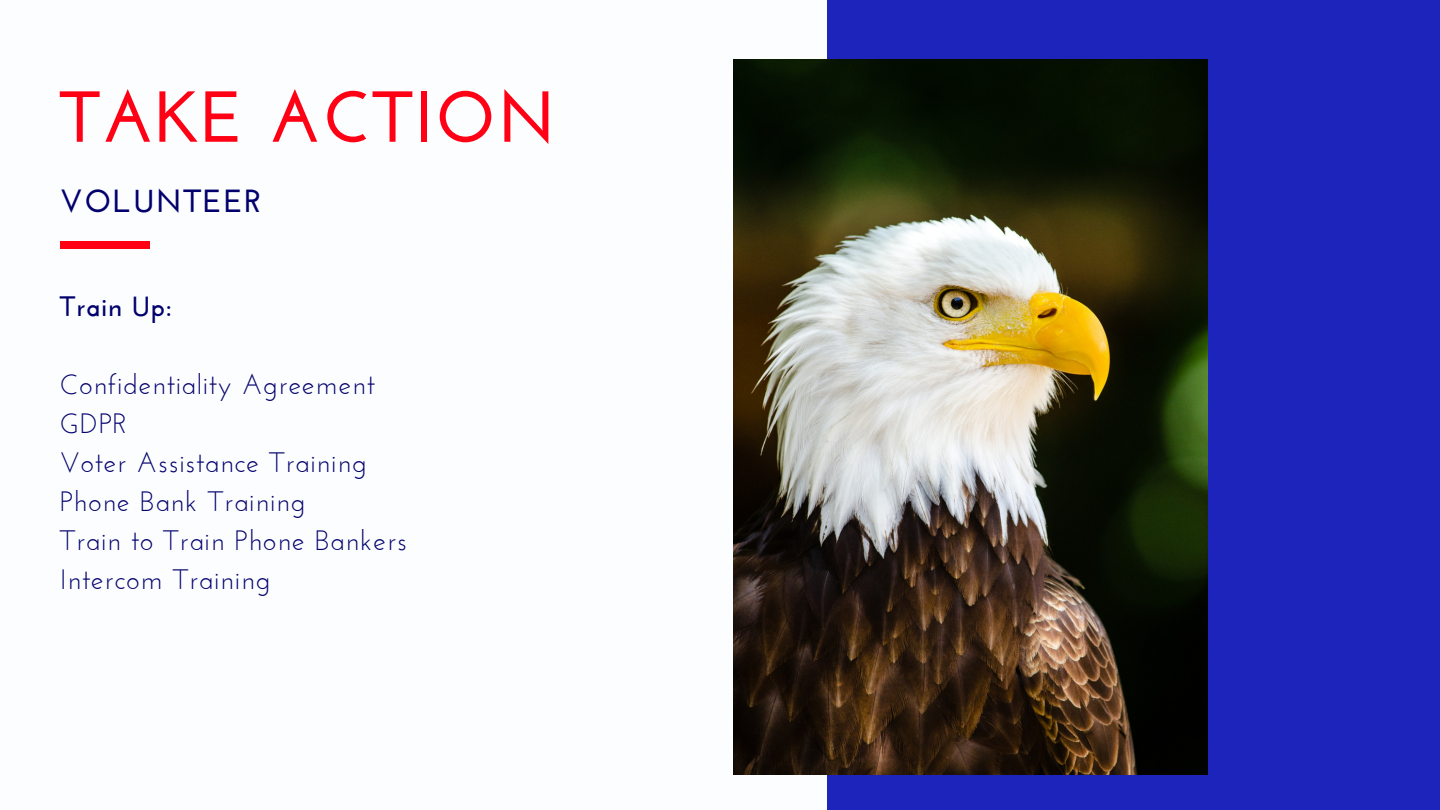
<style>
.page{position:relative;width:1440px;height:810px;background:#fbfdfe}
.page>*{position:absolute;margin:0;border:0;box-sizing:border-box;transform-origin:0 0}
.t1{font:700 72px "Josefin Sans";letter-spacing:.02em;color:#ff0015}
.t2{font:700 32px "Josefin Sans";letter-spacing:.05em;color:#02006d}
.t3{font:28px/39px "Josefin Sans";letter-spacing:.03em;color:#02006d}
.t4{font:700 28px "Josefin Sans";letter-spacing:.03em;color:#02006d}
</style>
<div class="page">
<div style="left:60px;top:241px;width:90px;height:8px;background:#ff0015"></div>
<div style="left:827px;top:0;width:613px;height:810px;background:#1d24bb"></div>
<img style="left:734px;top:59px;width:474px;height:716px">
<h1 class="t1" style="left:60px;top:88px;width:497px">TAKE ACTION</h1>
<p class="t2" style="left:60px;top:188px;width:203px">VOLUNTEER</p>
<p class="t4" style="left:60px;top:295px;width:113px">Train Up:</p>
<p class="t3" style="left:60px;top:368px;width:349px">Confidentiality Agreement<br>GDPR<br>Voter Assistance Training<br>Phone Bank Training<br>Train to Train Phone Bankers<br>Intercom Training</p>
</div>
